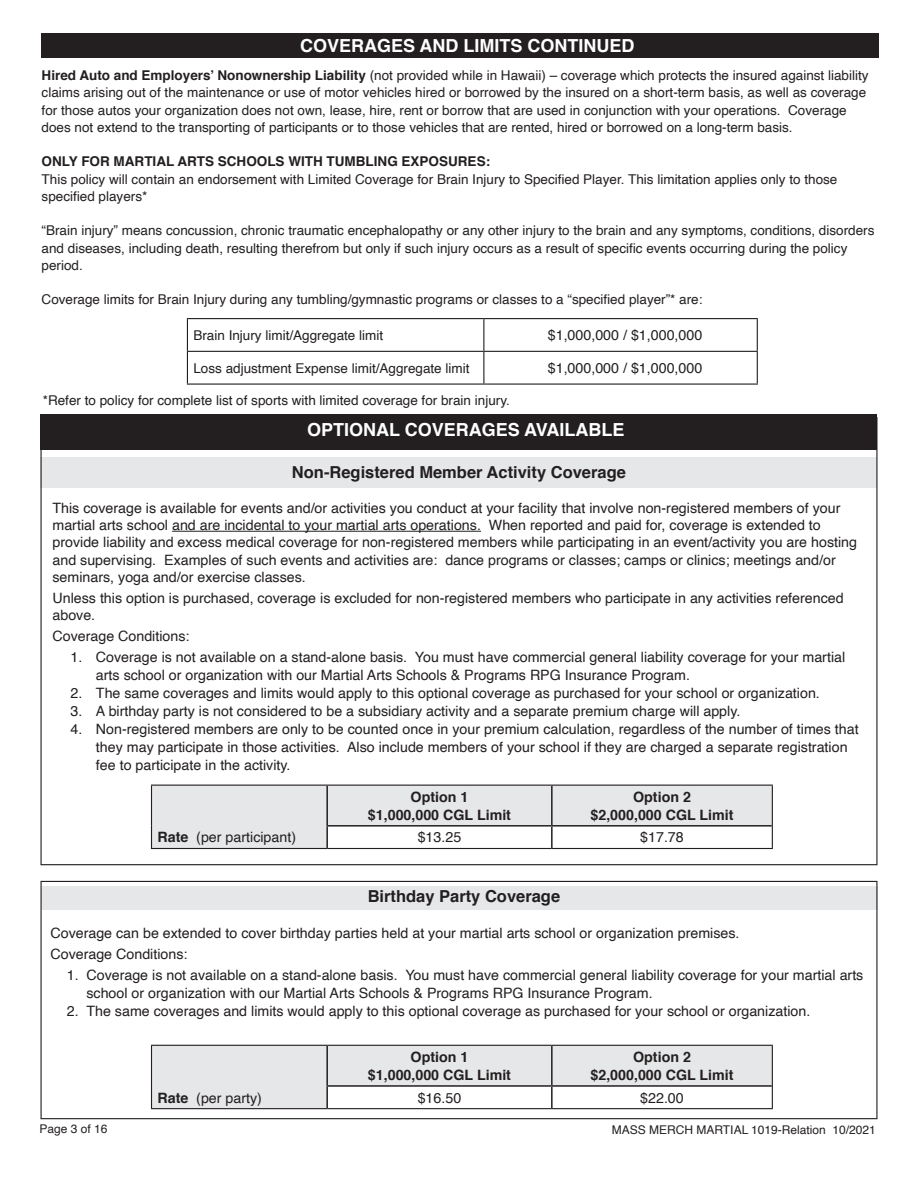
<style>
.page{position:relative;width:918px;height:1188px;background:#fff}
.page>*{position:absolute;margin:0;border:0;box-sizing:border-box;transform-origin:0 0}
.t1{font:700 18px "Helvetica";color:#fff}
.t2{font:700 16.5px "Helvetica";color:#231f20}
.t3{font:14.25px/17.2px "Helvetica";color:#231f20}
.t4{font:700 14.25px/18px "Helvetica";color:#231f20;text-align:center}
.t5{font:13.5px/17.2px "Helvetica";color:#231f20}
.t6{font:700 13.5px "Helvetica";color:#231f20}
.t7{font:12px "Helvetica";color:#231f20}
.s1{font-weight:700}
</style>
<div class="page">
<div style="left:40px;top:457px;width:838px;height:31px;background:#e6e7e9"></div>
<div style="left:40px;top:414px;width:838px;height:36px;background:#231f20"></div>
<hr style="left:172px;top:531px;width:309px;height:1px;background:#231f20">
<div style="left:41px;top:886px;width:837px;height:24px;background:#e6e7e9"></div>
<div style="left:40px;top:881px;width:838px;height:238px;border:1px solid #231f20"></div>
<svg style="left:151px;top:785px;width:622px;height:63px"></svg>
<hr style="left:151px;top:848px;width:176px;height:1px;background:#231f20">
<hr style="left:327px;top:848px;width:225px;height:1px;background:#231f20">
<hr style="left:552px;top:848px;width:221px;height:1px;background:#231f20">
<svg style="left:151px;top:1045px;width:622px;height:63px"></svg>
<hr style="left:151px;top:1108px;width:176px;height:1px;background:#231f20">
<hr style="left:327px;top:1108px;width:225px;height:1px;background:#231f20">
<hr style="left:552px;top:1108px;width:221px;height:1px;background:#231f20">
<div style="left:42px;top:33px;width:837px;height:25px;background:#231f20"></div>
<hr style="left:187px;top:318px;width:297px;height:1px;background:#231f20">
<hr style="left:187px;top:319px;width:1px;height:32px;background:#231f20">
<hr style="left:484px;top:318px;width:274px;height:1px;background:#231f20">
<hr style="left:483px;top:319px;width:1px;height:32px;background:#231f20">
<hr style="left:757px;top:319px;width:1px;height:32px;background:#231f20">
<hr style="left:187px;top:351px;width:297px;height:1px;background:#231f20">
<hr style="left:187px;top:352px;width:1px;height:32px;background:#231f20">
<hr style="left:484px;top:351px;width:274px;height:1px;background:#231f20">
<hr style="left:483px;top:352px;width:1px;height:32px;background:#231f20">
<hr style="left:757px;top:352px;width:1px;height:32px;background:#231f20">
<hr style="left:187px;top:384px;width:297px;height:1px;background:#231f20">
<hr style="left:484px;top:384px;width:274px;height:1px;background:#231f20">
<p class="t1" style="left:300px;top:31px;width:336px">COVERAGES AND LIMITS CONTINUED</p>
<p class="t5" style="left:42px;top:67px;width:828px"><span class="s1">Hired Auto and Employers’ Nonownership Liability</span> (not provided while in Hawaii) – coverage which protects the insured against liability claims arising out of the maintenance or use of motor vehicles hired or borrowed by the insured on a short-term basis, as well as coverage for those autos your organization does not own, lease, hire, rent or borrow that are used in conjunction with your operations. Coverage does not extend to the transporting of participants or to those vehicles that are rented, hired or borrowed on a long-term basis.</p>
<p class="t6" style="left:42px;top:151px;width:450px">ONLY FOR MARTIAL ARTS SCHOOLS WITH TUMBLING EXPOSURES:</p>
<p class="t5" style="left:42px;top:171px;width:797px">This policy will contain an endorsement with Limited Coverage for Brain Injury to Specified Player. This limitation applies only to those specified players*</p>
<p class="t5" style="left:42px;top:222px;width:834px">“Brain injury” means concussion, chronic traumatic encephalopathy or any other injury to the brain and any symptoms, conditions, disorders and diseases, including death, resulting therefrom but only if such injury occurs as a result of specific events occurring during the policy period.</p>
<p class="t5" style="left:42px;top:292px;width:662px">Coverage limits for Brain Injury during any tumbling/gymnastic programs or classes to a “specified player”* are:</p>
<p class="t5" style="left:193px;top:327px;width:191px">Brain Injury limit/Aggregate limit</p>
<p class="t3" style="left:548px;top:327px;width:156px">$1,000,000 / $1,000,000</p>
<p class="t5" style="left:193px;top:360px;width:278px">Loss adjustment Expense limit/Aggregate limit</p>
<p class="t3" style="left:548px;top:360px;width:156px">$1,000,000 / $1,000,000</p>
<p class="t5" style="left:43px;top:392px;width:469px">*Refer to policy for complete list of sports with limited coverage for brain injury.</p>
<p class="t1" style="left:307px;top:415px;width:319px">OPTIONAL COVERAGES AVAILABLE</p>
<p class="t2" style="left:292px;top:459px;width:336px">Non-Registered Member Activity Coverage</p>
<p class="t3" style="left:52px;top:500px;width:806px">This coverage is available for events and/or activities you conduct at your facility that involve non-registered members of your martial arts school and are incidental to your martial arts operations. When reported and paid for, coverage is extended to provide liability and excess medical coverage for non-registered members while participating in an event/activity you are hosting and supervising. Examples of such events and activities are: dance programs or classes; camps or clinics; meetings and/or seminars, yoga and/or exercise classes.</p>
<p class="t3" style="left:52px;top:590px;width:793px">Unless this option is purchased, coverage is excluded for non-registered members who participate in any activities referenced above.</p>
<p class="t3" style="left:52px;top:628px;width:139px">Coverage Conditions:</p>
<p class="t3" style="left:96px;top:649px;width:751px;line-height:18px;text-indent:-25px">1. Coverage is not available on a stand-alone basis. You must have commercial general liability coverage for your martial arts school or organization with our Martial Arts Schools &amp; Programs RPG Insurance Program.</p>
<p class="t3" style="left:70px;top:685px;width:751px">2. The same coverages and limits would apply to this optional coverage as purchased for your school or organization.</p>
<p class="t3" style="left:70px;top:703px;width:671px">3. A birthday party is not considered to be a subsidiary activity and a separate premium charge will apply.</p>
<p class="t3" style="left:96px;top:721px;width:764px;line-height:18px;text-indent:-25px">4. Non-registered members are only to be counted once in your premium calculation, regardless of the number of times that they may participate in those activities. Also include members of your school if they are charged a separate registration fee to participate in the activity.</p>
<p class="t3" style="left:158px;top:829px;width:140px"><span class="s1">Rate</span> (per participant)</p>
<p class="t4" style="left:368px;top:788px;width:145px">Option 1<br>$1,000,000 CGL Limit</p>
<p class="t4" style="left:591px;top:788px;width:145px">Option 2<br>$2,000,000 CGL Limit</p>
<p class="t3" style="left:418px;top:829px;width:45px">$13.25</p>
<p class="t3" style="left:640px;top:829px;width:45px">$17.78</p>
<p class="t2" style="left:368px;top:883px;width:194px">Birthday Party Coverage</p>
<p class="t3" style="left:50px;top:923px;width:691px;line-height:21px">Coverage can be extended to cover birthday parties held at your martial arts school or organization premises.<br>Coverage Conditions:</p>
<p class="t3" style="left:86px;top:967px;width:778px;line-height:18px;text-indent:-19px">1. Coverage is not available on a stand-alone basis. You must have commercial general liability coverage for your martial arts school or organization with our Martial Arts Schools &amp; Programs RPG Insurance Program.</p>
<p class="t3" style="left:67px;top:1003px;width:745px">2. The same coverages and limits would apply to this optional coverage as purchased for your school or organization.</p>
<p class="t7" style="left:39px;top:1120px;width:70px">Page 3 of 16</p>
<p class="t3" style="left:158px;top:1089px;width:106px"><span class="s1">Rate</span> (per party)</p>
<p class="t4" style="left:368px;top:1048px;width:145px">Option 1<br>$1,000,000 CGL Limit</p>
<p class="t4" style="left:591px;top:1048px;width:145px">Option 2<br>$2,000,000 CGL Limit</p>
<p class="t3" style="left:418px;top:1089px;width:45px">$16.50</p>
<p class="t3" style="left:640px;top:1089px;width:45px">$22.00</p>
<p class="t7" style="left:612px;top:1121px;width:266px">MASS MERCH MARTIAL 1019-Relation 10/2021</p>
</div>
